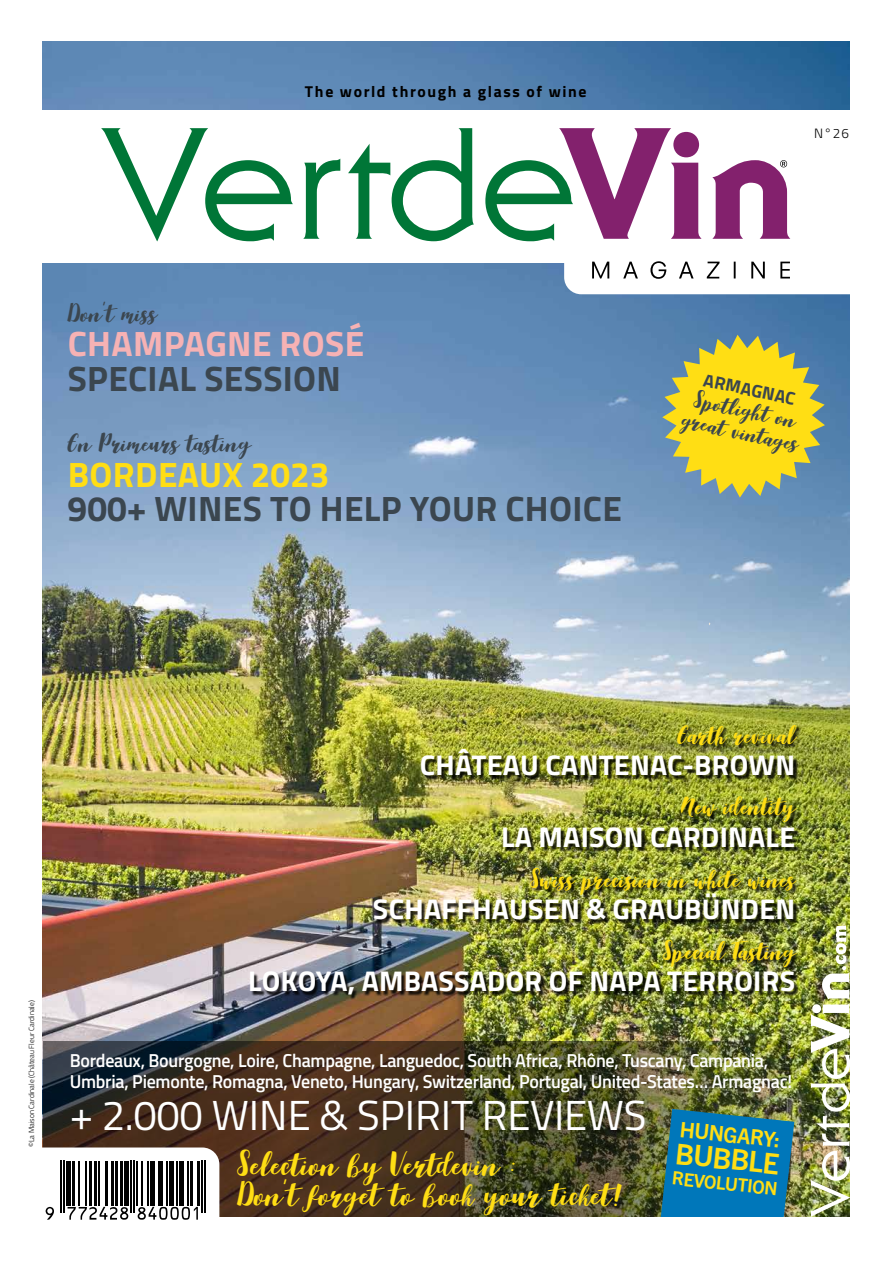
<style>
.page{position:relative;width:893px;height:1263px;background:#fff}
.page>*{position:absolute;margin:0;border:0;box-sizing:border-box;transform-origin:0 0}
.t1{font:45px "Aldine";color:#ffde14}
.t2{font:42px "Titillium Web";letter-spacing:-.005em;color:#fff}
.t3{font:700 35.25px "Titillium Web";letter-spacing:.01em;color:#3b464f}
.t4{font:700 35.25px "Titillium Web";letter-spacing:.01em;color:#f6b2b4}
.t5{font:700 35.25px "Titillium Web";letter-spacing:.01em;color:#ffde14}
.t6{font:34.2px "Aldine";color:#ffde14}
.t7{font:34.2px "Aldine";color:#3b464f}
.t8{font:31.5px/22.5px "Aldine";color:#3b464f}
.t9{font:700 28.8px "Trade Gothic Next LT Pro";color:#ffde14}
.t10{font:700 28.5px "Titillium Web";letter-spacing:.01em;color:#fff}
.t11{font:700 21.3px "Trade Gothic Next LT Pro";color:#ffde14}
.t12{font:600 18.75px/21.8px "Titillium Web";letter-spacing:-.015em;color:#fff;scale:.96 1}
.t13{font:700 18.3px "Trade Gothic Next LT Pro";color:#ffde14}
.t14{font:700 18px "Titillium Web";color:#3b464f}
.t15{font:700 15.75px "Titillium Web";letter-spacing:.1em;color:#000}
.t16{font:300 13.5px "Titillium Web";color:#000}
.t17{font:300 7.5px "Titillium Web";color:#000}
</style>
<div class="page">
<img style="left:42px;top:264px;width:807px;height:883px">
<img style="left:42px;top:41px;width:807px;height:69px">
<img style="left:43px;top:1041px;width:768px;height:176px">
<svg style="left:564px;top:238px;width:285px;height:56px"></svg>
<img style="left:811px;top:925px;width:39px;height:292px">
<div style="left:251px;top:940px;width:551px;height:60px;background:#000;opacity:.85"></div>
<div style="left:375px;top:868px;width:426px;height:56px;background:#000;opacity:.85"></div>
<div style="left:504px;top:798px;width:297px;height:54px;background:#000;opacity:.85"></div>
<div style="left:423px;top:726px;width:379px;height:54px;background:#000;opacity:.85"></div>
<svg style="left:661px;top:1109px;width:133px;height:108px;background:#0f77aa"></svg>
<svg style="left:42px;top:1147px;width:177px;height:73px"></svg>
<svg style="left:662px;top:335px;width:163px;height:163px;background:#c6bf4a"></svg>
<svg style="left:592px;top:261px;width:198px;height:18px"></svg>
<svg style="left:101px;top:128px;width:472px;height:113px"></svg>
<svg style="left:559px;top:128px;width:231px;height:111px"></svg>
<p class="t15" style="left:305px;top:80px;width:283px">The world through a glass of wine</p>
<p class="t16" style="left:814px;top:124px;width:37px">N°26</p>
<h3 class="t7" style="left:68px;top:294px;width:91px">Don’t miss</h3>
<h3 class="t4" style="left:68px;top:317px;width:298px">CHAMPAGNE ROSÉ</h3>
<h3 class="t3" style="left:68px;top:351px;width:275px">SPECIAL SESSION</h3>
<p class="t14" style="left:707px;top:366px;width:95px;rotate:12deg">ARMAGNAC</p>
<h3 class="t8" style="left:689px;top:386px;width:121px;rotate:12deg">Spotlight on great vintages</h3>
<h3 class="t7" style="left:68px;top:425px;width:185px">En Primeurs tasting</h3>
<h3 class="t5" style="left:68px;top:447px;width:263px">BORDEAUX 2023</h3>
<h3 class="t3" style="left:68px;top:482px;width:556px">900+ WINES TO HELP YOUR CHOICE</h3>
<p class="t17" style="left:26px;top:1147px;width:148px;rotate:-90deg">©La Maison Cardinale (Château Fleur Cardinale)</p>
<h3 class="t6" style="left:677px;top:716px;width:120px">Earth revival</h3>
<h3 class="t10" style="left:420px;top:743px;width:377px">CHÂTEAU CANTENAC-BROWN</h3>
<h3 class="t6" style="left:681px;top:788px;width:116px">New identity</h3>
<h3 class="t10" style="left:501px;top:815px;width:296px">LA MAISON CARDINALE</h3>
<h3 class="t6" style="left:530px;top:860px;width:267px">Swiss precision in white wines</h3>
<h3 class="t10" style="left:373px;top:887px;width:424px">SCHAFFHAUSEN &amp; GRAUBÜNDEN</h3>
<h3 class="t6" style="left:663px;top:932px;width:134px">Special Tasting</h3>
<h3 class="t10" style="left:248px;top:959px;width:548px">LOKOYA, AMBASSADOR OF NAPA TERROIRS</h3>
<p class="t12" style="left:70px;top:1048px;width:754px">Bordeaux, Bourgogne, Loire, Champagne, Languedoc, South Africa, Rhône, Tuscany, Campania,<br>Umbria, Piemonte, Romagna, Veneto, Hungary, Switzerland, Portugal, United-States… Armagnac!</p>
<h2 class="t2" style="left:70px;top:1085px;width:578px">+ 2.000 WINE &amp; SPIRIT REVIEWS</h2>
<p class="t11" style="left:681px;top:1114px;width:102px;rotate:6deg">HUNGARY:</p>
<h3 class="t9" style="left:678px;top:1133px;width:106px;rotate:6deg">BUBBLE</h3>
<p class="t13" style="left:674px;top:1165px;width:107px;rotate:6deg">REVOLUTION</p>
<h1 class="t1" style="left:237px;top:1140px;width:280px">Selection by Vertdevin :</h1>
<h1 class="t1" style="left:237px;top:1170px;width:387px">Don’t forget to book your ticket!</h1>
</div>
